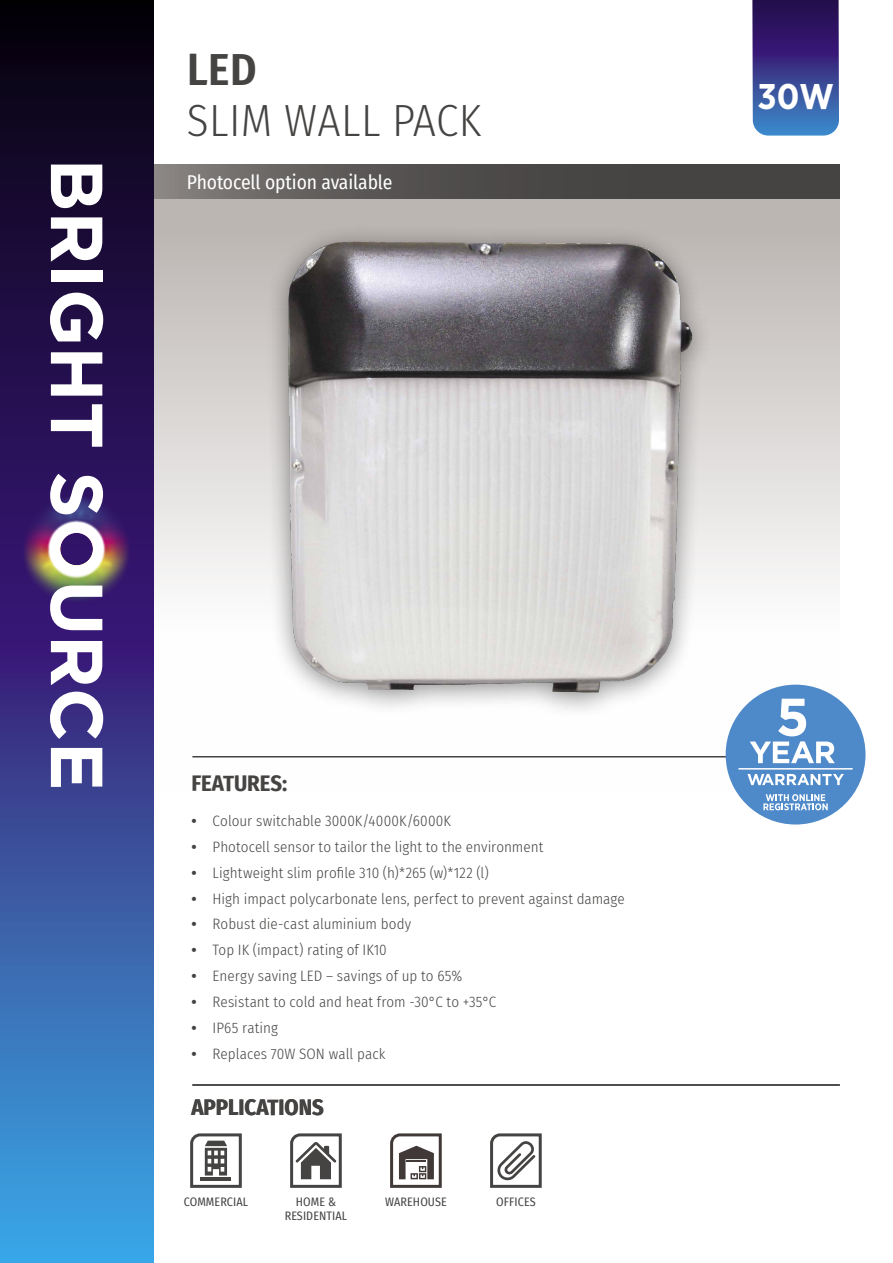
<style>
.page{position:relative;width:893px;height:1263px;background:#fff}
.page>*{position:absolute;margin:0;border:0;box-sizing:border-box;transform-origin:0 0}
.t1{font:300 45px "Fira Sans Condensed";letter-spacing:.01em;color:#464443}
.t2{font:600 45px "Fira Sans Condensed";color:#464443}
.t3{font:700 35.7px "Gotham Narrow";color:#fff}
.t4{font:700 22.5px "Fira Sans Condensed";color:#464443}
.t5{font:19.5px "Fira Sans Condensed";letter-spacing:-.005em;color:#fff}
.t6{font:300 15px "Fira Sans Condensed";letter-spacing:.005em;color:#464443}
.t7{font:12px "Fira Sans Condensed";letter-spacing:.01em;color:#464443}
.s1{font-family:"Fira Sans";font-weight:700}
</style>
<div class="page">
<div style="left:153px;top:165px;width:687px;height:628px;background:linear-gradient(to bottom,#b9b2af,#fff)"></div>
<svg style="left:154px;top:165px;width:686px;height:34px;background:#555351"></svg>
<svg style="left:0;top:0;width:154px;height:1263px;background:#2c437e"></svg>
<svg style="left:490px;top:1133px;width:52px;height:55px"></svg>
<svg style="left:190px;top:1133px;width:52px;height:55px"></svg>
<svg style="left:290px;top:1133px;width:52px;height:55px"></svg>
<img style="left:0;top:456px;width:154px;height:186px">
<img style="left:0;top:462px;width:154px;height:175px">
<img style="left:0;top:472px;width:154px;height:154px">
<img style="left:1px;top:473px;width:152px;height:152px">
<svg style="left:51px;top:165px;width:51px;height:43px"></svg>
<svg style="left:51px;top:217px;width:51px;height:45px"></svg>
<div style="left:51px;top:271px;width:51px;height:11px;background:#fff"></div>
<svg style="left:50px;top:293px;width:53px;height:48px"></svg>
<svg style="left:51px;top:352px;width:51px;height:44px"></svg>
<svg style="left:51px;top:404px;width:51px;height:43px"></svg>
<svg style="left:50px;top:474px;width:53px;height:40px"></svg>
<svg style="left:50px;top:585px;width:52px;height:45px"></svg>
<svg style="left:51px;top:641px;width:51px;height:44px"></svg>
<svg style="left:50px;top:692px;width:53px;height:47px"></svg>
<svg style="left:51px;top:748px;width:51px;height:39px"></svg>
<hr style="left:192px;top:756px;width:648px;height:1px;background:#464443">
<hr style="left:192px;top:1084px;width:648px;height:2px;background:#464443">
<svg style="left:390px;top:1133px;width:52px;height:55px"></svg>
<div style="left:726px;top:685px;width:139px;height:139px;background:#4e89c9;border-radius:50%"></div>
<svg style="left:750px;top:699px;width:85px;height:64px"></svg>
<svg style="left:747px;top:774px;width:97px;height:11px"></svg>
<svg style="left:763px;top:794px;width:65px;height:16px"></svg>
<hr style="left:739px;top:768px;width:113px;height:1px;background:#fff">
<div style="left:266px;top:224px;width:447px;height:495px;background:#000;opacity:.45"></div>
<img style="left:272px;top:221px;width:459px;height:490px">
<svg style="left:752px;top:0;width:87px;height:136px;background:#393f8a"></svg>
<h1 class="t2" style="left:187px;top:33px;width:71px">LED</h1>
<h1 class="t1" style="left:187px;top:88px;width:296px">SLIM WALL PACK</h1>
<h3 class="t5" style="left:187px;top:167px;width:207px">Photocell option available</h3>
<h2 class="t3" style="left:758px;top:73px;width:78px">30W</h2>
<h3 class="t4" style="left:191px;top:764px;width:97px">FEATURES:</h3>
<p class="t6" style="left:191px;top:810px;width:261px"><span class="s1">•</span> Colour switchable 3000K/4000K/6000K</p>
<p class="t6" style="left:191px;top:836px;width:354px"><span class="s1">•</span> Photocell sensor to tailor the light to the environment</p>
<p class="t6" style="left:191px;top:862px;width:299px"><span class="s1">•</span> Lightweight slim profile 310 (h)*265 (w)*122 (l)</p>
<p class="t6" style="left:191px;top:888px;width:435px"><span class="s1">•</span> High impact polycarbonate lens, perfect to prevent against damage</p>
<p class="t6" style="left:191px;top:914px;width:221px"><span class="s1">•</span> Robust die-cast aluminium body</p>
<p class="t6" style="left:191px;top:939px;width:197px"><span class="s1">•</span> Top IK (impact) rating of IK10</p>
<p class="t6" style="left:191px;top:965px;width:272px"><span class="s1">•</span> Energy saving LED – savings of up to 65%</p>
<p class="t6" style="left:191px;top:991px;width:307px"><span class="s1">•</span> Resistant to cold and heat from -30°C to +35°C</p>
<p class="t6" style="left:191px;top:1017px;width:88px"><span class="s1">•</span> IP65 rating</p>
<p class="t6" style="left:191px;top:1043px;width:196px"><span class="s1">•</span> Replaces 70W SON wall pack</p>
<h3 class="t4" style="left:191px;top:1088px;width:134px">APPLICATIONS</h3>
<p class="t7" style="left:184px;top:1192px;width:66px">COMMERCIAL</p>
<p class="t7" style="left:296px;top:1192px;width:42px">HOME &amp;</p>
<p class="t7" style="left:496px;top:1192px;width:41px">OFFICES</p>
<p class="t7" style="left:285px;top:1207px;width:64px">RESIDENTIAL</p>
<p class="t7" style="left:385px;top:1192px;width:63px">WAREHOUSE</p>
</div>
